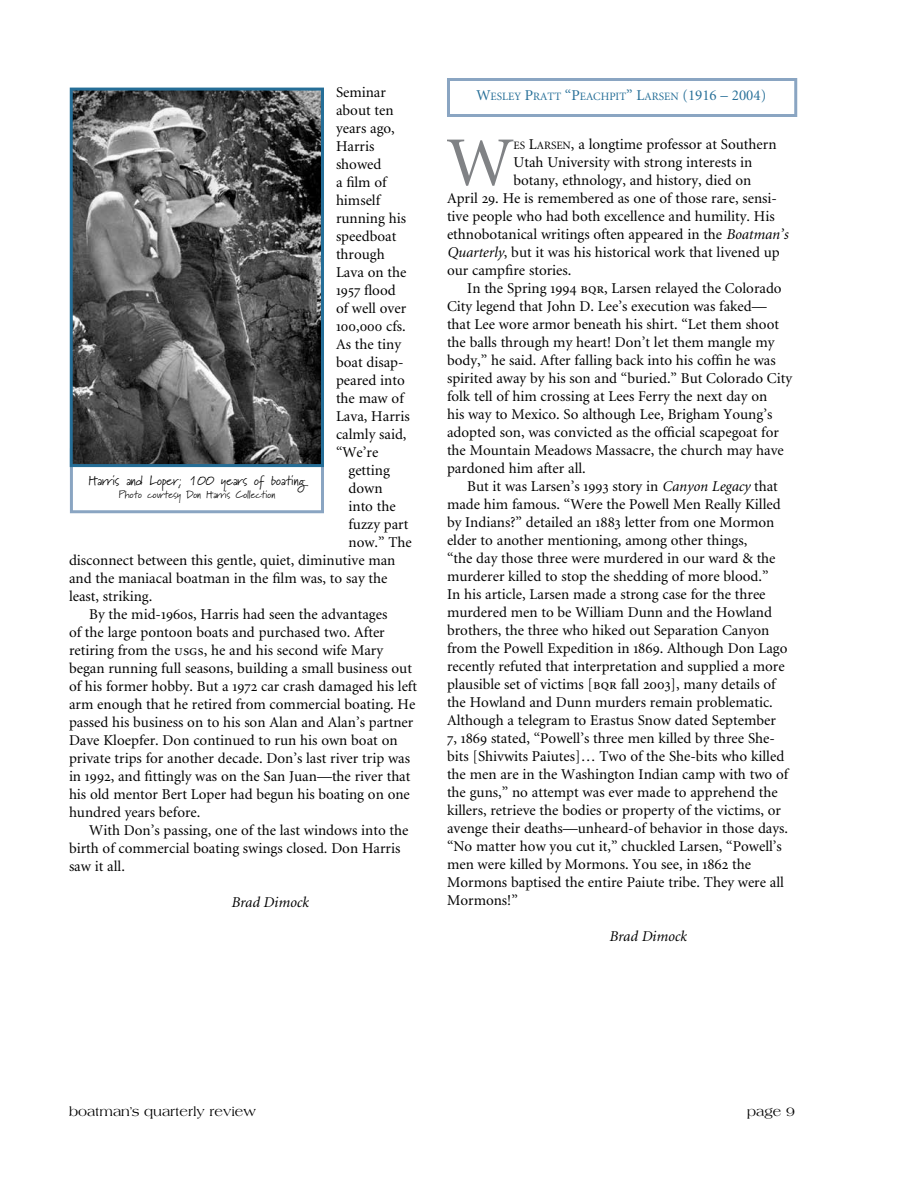
<style>
.page{position:relative;width:918px;height:1188px;background:#fff}
.page>*{position:absolute;margin:0;border:0;box-sizing:border-box;transform-origin:0 0}
.t1{font:70.35px "Minion";color:#808285}
.t2{font:15px/18px "Minion";color:#000}
.t3{font:italic 15px "Minion";color:#000}
.t4{font:15px "Minion Exp";color:#000}
.t5{font:13.5px "Marydale";color:#000}
.t6{font:13.5px "Americana";color:#000}
.t7{font:11.25px "Minion";color:#256e97}
.t8{font:10.5px "Marydale";color:#000}
.s1{font-family:"Minion Exp"}
.s2{font-family:"Minion"}
.s3{font-size:15px}
.s4{font-size:11.25px}
.s5{font-style:inherit}
.s6{font-style:italic}
</style>
<div class="page">
<div style="left:70px;top:448px;width:254px;height:65px;border:3px solid #8aa5c2"></div>
<div style="left:447px;top:78px;width:350px;height:39px;border:3px solid #8aa5c2"></div>
<img style="left:74px;top:92px;width:246px;height:371px">
<div style="left:70px;top:88px;width:254px;height:379px;border:3px solid #256e97"></div>
<p class="t2" style="left:336px;top:84px;width:72px">Seminar about ten years ago,<br>Harris showed<br>a film of himself running his speedboat through<br>Lava on the<br><span class="s1">1957</span> flood of well over</p>
<p class="t4" style="left:336px;top:321px;width:71px">100<span class="s2">,</span>000 <span class="s2">cfs.</span></p>
<p class="t2" style="left:336px;top:336px;width:75px">As the tiny boat disap&shy;peared into the maw of<br>Lava, Harris calmly said, “We’re</p>
<p class="t2" style="left:348px;top:462px;width:43px">getting</p>
<p class="t2" style="left:348px;top:480px;width:36px">down</p>
<p class="t2" style="left:348px;top:498px;width:49px">into the</p>
<p class="t2" style="left:348px;top:516px;width:61px">fuzzy part</p>
<p class="t2" style="left:348px;top:534px;width:65px">now.” The</p>
<p class="t2" style="left:69px;top:552px;width:328px">disconnect between this gentle, quiet, diminutive man</p>
<p class="t2" style="left:69px;top:570px;width:320px">and the maniacal boatman in the film was, to say the</p>
<p class="t2" style="left:69px;top:588px;width:85px">least, striking.</p>
<p class="t2" style="left:89px;top:606px;width:300px">By the mid-<span class="s1">19</span>6<span class="s1">0</span>s, Harris had seen the advantages</p>
<p class="t2" style="left:69px;top:624px;width:317px">of the large pontoon boats and purchased two. After</p>
<p class="t2" style="left:69px;top:642px;width:316px">retiring from the <span class="s1">usgs</span>, he and his second wife Mary</p>
<p class="t2" style="left:69px;top:660px;width:345px">began running full seasons, building a small business out</p>
<p class="t2" style="left:69px;top:678px;width:350px">of his former hobby. But a <span class="s1">1972</span> car crash damaged his left</p>
<p class="t2" style="left:69px;top:696px;width:348px">arm enough that he retired from commercial boating. He</p>
<p class="t2" style="left:69px;top:714px;width:346px">passed his business on to his son Alan and Alan’s partner</p>
<p class="t2" style="left:69px;top:732px;width:330px">Dave Kloepfer. Don continued to run his own boat on</p>
<p class="t2" style="left:69px;top:750px;width:343px">private trips for another decade. Don’s last river trip was</p>
<p class="t2" style="left:69px;top:768px;width:343px">in <span class="s1">1992</span>, and fittingly was on the San Juan—the river that</p>
<p class="t2" style="left:69px;top:786px;width:342px">his old mentor Bert Loper had begun his boating on one</p>
<p class="t2" style="left:69px;top:804px;width:133px">hundred years before.</p>
<p class="t2" style="left:89px;top:822px;width:321px">With Don’s passing, one of the last windows into the</p>
<p class="t2" style="left:69px;top:840px;width:333px">birth of commercial boating swings closed. Don Harris</p>
<p class="t2" style="left:69px;top:858px;width:57px">saw it all.</p>
<p class="t3" style="left:231px;top:895px;width:79px">Brad Dimock</p>
<p class="t5" style="left:89px;top:472px;width:219px">Harris and Loper; 100 years of boating</p>
<p class="t8" style="left:119px;top:488px;width:158px">Photo courtesy Don Harris Collection</p>
<p class="t7" style="left:476px;top:91px;width:291px"><span class="s3">W</span>ESLEY <span class="s3">P</span>RATT <span class="s3">“P</span>EACHPIT<span class="s3">” L</span>ARSEN <span class="s3">(1916 – 2004)</span></p>
<h1 class="t1" style="left:447px;top:128px;width:68px">W</h1>
<p class="t2" style="left:513px;top:136px;width:265px"><span class="s4">ES</span> <span class="s5">L</span><span class="s4">ARSEN</span>, a longtime professor at Southern</p>
<p class="t2" style="left:513px;top:154px;width:240px">Utah University with strong interests in</p>
<p class="t2" style="left:513px;top:172px;width:239px">botany, ethnology, and history, died on</p>
<p class="t2" style="left:447px;top:190px;width:332px">April <span class="s1">29</span>. He is remembered as one of those rare, sensi-</p>
<p class="t2" style="left:447px;top:208px;width:329px">tive people who had both excellence and humility. His</p>
<p class="t2" style="left:447px;top:226px;width:343px">ethnobotanical writings often appeared in the <span class="s6">Boatman’s</span></p>
<p class="t2" style="left:447px;top:244px;width:334px"><span class="s6">Quarterly</span>, but it was his historical work that livened up</p>
<p class="t2" style="left:447px;top:262px;width:126px">our campfire stories.</p>
<p class="t2" style="left:467px;top:280px;width:316px">In the Spring <span class="s1">1994 bqr</span>, Larsen relayed the Colorado</p>
<p class="t2" style="left:447px;top:298px;width:321px">City legend that John D. Lee’s execution was faked—</p>
<p class="t2" style="left:447px;top:316px;width:334px">that Lee wore armor beneath his shirt. “Let them shoot</p>
<p class="t2" style="left:447px;top:334px;width:329px">the balls through my heart! Don’t let them mangle my</p>
<p class="t2" style="left:447px;top:352px;width:330px">body,” he said. After falling back into his coffin he was</p>
<p class="t2" style="left:447px;top:370px;width:347px">spirited away by his son and “buried.” But Colorado City</p>
<p class="t2" style="left:447px;top:388px;width:322px">folk tell of him crossing at Lees Ferry the next day on</p>
<p class="t2" style="left:447px;top:406px;width:327px">his way to Mexico. So although Lee, Brigham Young’s</p>
<p class="t2" style="left:447px;top:424px;width:333px">adopted son, was convicted as the official scapegoat for</p>
<p class="t2" style="left:447px;top:442px;width:338px">the Mountain Meadows Massacre, the church may have</p>
<p class="t2" style="left:447px;top:460px;width:140px">pardoned him after all.</p>
<p class="t2" style="left:467px;top:478px;width:312px">But it was Larsen’s <span class="s1">1993</span> story in <span class="s6">Canyon Legacy</span> that</p>
<p class="t2" style="left:447px;top:496px;width:335px">made him famous. “Were the Powell Men Really Killed</p>
<p class="t2" style="left:447px;top:514px;width:329px">by Indians?” detailed an <span class="s1">1</span>88<span class="s1">3</span> letter from one Mormon</p>
<p class="t2" style="left:447px;top:532px;width:302px">elder to another mentioning, among other things,</p>
<p class="t2" style="left:447px;top:550px;width:330px">“the day those three were murdered in our ward &amp; the</p>
<p class="t2" style="left:447px;top:568px;width:323px">murderer killed to stop the shedding of more blood.”</p>
<p class="t2" style="left:447px;top:586px;width:320px">In his article, Larsen made a strong case for the three</p>
<p class="t2" style="left:447px;top:604px;width:326px">murdered men to be William Dunn and the Howland</p>
<p class="t2" style="left:447px;top:622px;width:324px">brothers, the three who hiked out Separation Canyon</p>
<p class="t2" style="left:447px;top:640px;width:342px">from the Powell Expedition in <span class="s1">1</span>86<span class="s1">9</span>. Although Don Lago</p>
<p class="t2" style="left:447px;top:658px;width:339px">recently refuted that interpretation and supplied a more</p>
<p class="t2" style="left:447px;top:676px;width:330px">plausible set of victims [<span class="s1">bqr</span> fall <span class="s1">2003</span>], many details of</p>
<p class="t2" style="left:447px;top:694px;width:327px">the Howland and Dunn murders remain problematic.</p>
<p class="t2" style="left:447px;top:712px;width:331px">Although a telegram to Erastus Snow dated September</p>
<p class="t2" style="left:447px;top:730px;width:329px"><span class="s1">7</span>, <span class="s1">1</span>86<span class="s1">9</span> stated, “Powell’s three men killed by three She-</p>
<p class="t2" style="left:447px;top:748px;width:339px">bits [Shivwits Paiutes]… Two of the She-bits who killed</p>
<p class="t2" style="left:447px;top:766px;width:343px">the men are in the Washington Indian camp with two of</p>
<p class="t2" style="left:447px;top:784px;width:332px">the guns,” no attempt was ever made to apprehend the</p>
<p class="t2" style="left:447px;top:802px;width:336px">killers, retrieve the bodies or property of the victims, or</p>
<p class="t2" style="left:447px;top:820px;width:343px">avenge their deaths—unheard-of behavior in those days.</p>
<p class="t2" style="left:447px;top:838px;width:336px">“No matter how you cut it,” chuckled Larsen, “Powell’s</p>
<p class="t2" style="left:447px;top:856px;width:306px">men were killed by Mormons. You see, in <span class="s1">1</span>86<span class="s1">2</span> the</p>
<p class="t2" style="left:447px;top:874px;width:339px">Mormons baptised the entire Paiute tribe. They were all</p>
<p class="t2" style="left:447px;top:892px;width:72px">Mormons!”</p>
<p class="t3" style="left:609px;top:929px;width:79px">Brad Dimock</p>
<p class="t6" style="left:69px;top:1104px;width:188px">boatman’s quarterly review</p>
<p class="t6" style="left:747px;top:1104px;width:49px">page 9</p>
</div>
